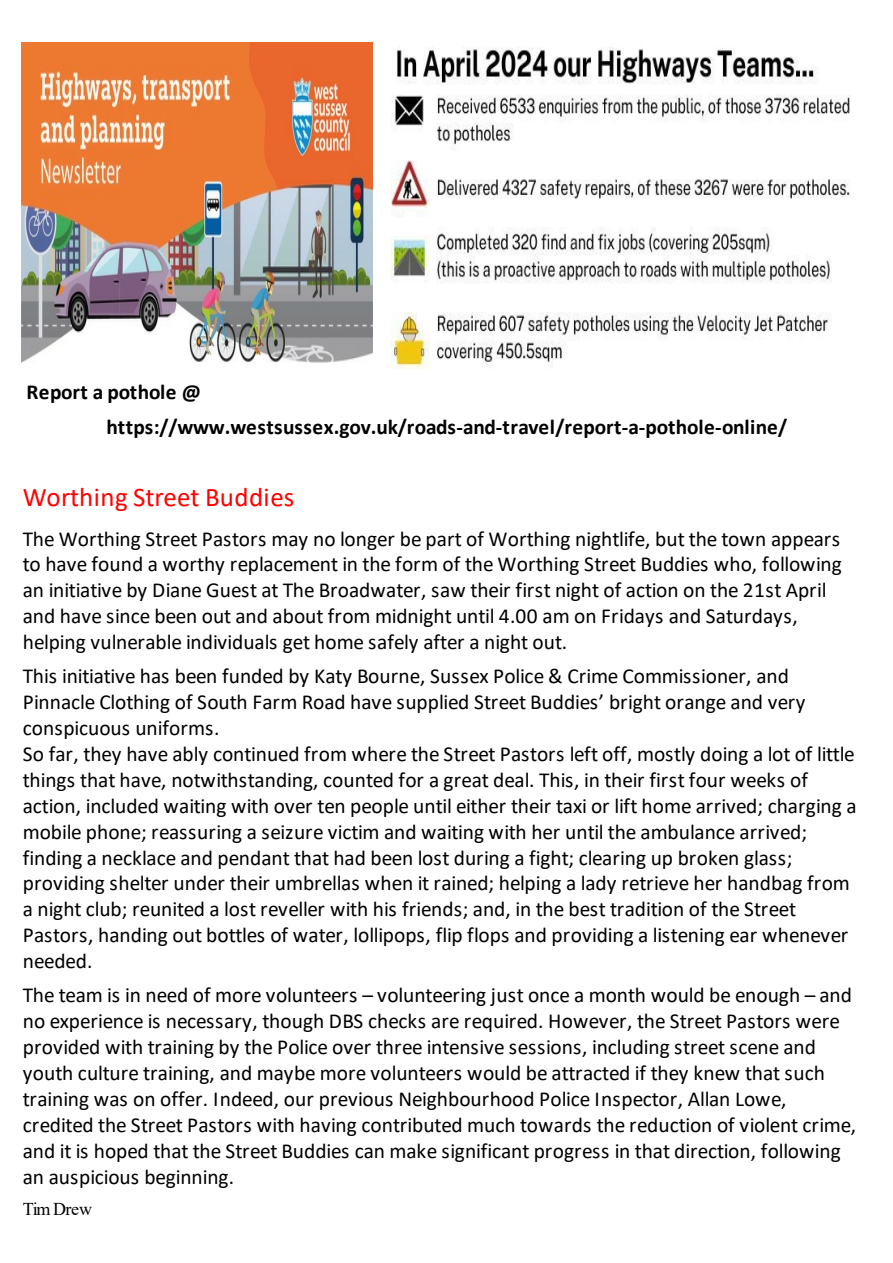
<style>
.page{position:relative;width:893px;height:1263px;background:#fff}
.page>*{position:absolute;margin:0;border:0;box-sizing:border-box;transform-origin:0 0}
.t1{font:27px "Calibri";color:#f00}
.t2{font:21.3px/25.8px "Calibri";color:#000}
.t3{font:700 21.3px/34.8px "Calibri";letter-spacing:-.01em;color:#000}
.t4{font:18px "Times New Roman";letter-spacing:-.035em;color:#000}
</style>
<div class="page">
<img style="left:391px;top:47px;width:460px;height:322px">
<img style="left:21px;top:43px;width:352px;height:319px">
<p class="t3" style="left:107px;top:377px;width:682px;text-indent:-80px">Report a pothole @ https://www.westsussex.gov.uk/roads-and-travel/report-a-pothole-online/</p>
<p class="t1" style="left:23px;top:485px;width:273px">Worthing Street Buddies</p>
<p class="t2" style="left:23px;top:527px;width:820px">The Worthing Street Pastors may no longer be part of Worthing nightlife, but the town appears to have found a worthy replacement in the form of the Worthing Street Buddies who, following an initiative by Diane Guest at The Broadwater, saw their first night of action on the 21st April and have since been out and about from midnight until 4.00 am on Fridays and Saturdays, helping vulnerable individuals get home safely after a night out.</p>
<p class="t2" style="left:23px;top:665px;width:835px">This initiative has been funded by Katy Bourne, Sussex Police &amp; Crime Commissioner, and Pinnacle Clothing of South Farm Road have supplied Street Buddies’ bright orange and very conspicuous uniforms.<br>So far, they have ably continued from where the Street Pastors left off, mostly doing a lot of little things that have, notwithstanding, counted for a great deal. This, in their first four weeks of action, included waiting with over ten people until either their taxi or lift home arrived; charging a mobile phone; reassuring a seizure victim and waiting with her until the ambulance arrived; finding a necklace and pendant that had been lost during a fight; clearing up broken glass; providing shelter under their umbrellas when it rained; helping a lady retrieve her handbag from a night club; reunited a lost reveller with his friends; and, in the best tradition of the Street Pastors, handing out bottles of water, lollipops, flip flops and providing a listening ear whenever needed.</p>
<p class="t2" style="left:23px;top:984px;width:835px">The team is in need of more volunteers – volunteering just once a month would be enough – and no experience is necessary, though DBS checks are required. However, the Street Pastors were provided with training by the Police over three intensive sessions, including street scene and youth culture training, and maybe more volunteers would be attracted if they knew that such training was on offer. Indeed, our previous Neighbourhood Police Inspector, Allan Lowe, credited the Street Pastors with having contributed much towards the reduction of violent crime, and it is hoped that the Street Buddies can make significant progress in that direction, following an auspicious beginning.</p>
<p class="t4" style="left:23px;top:1202px;width:71px">Tim Drew</p>
</div>
